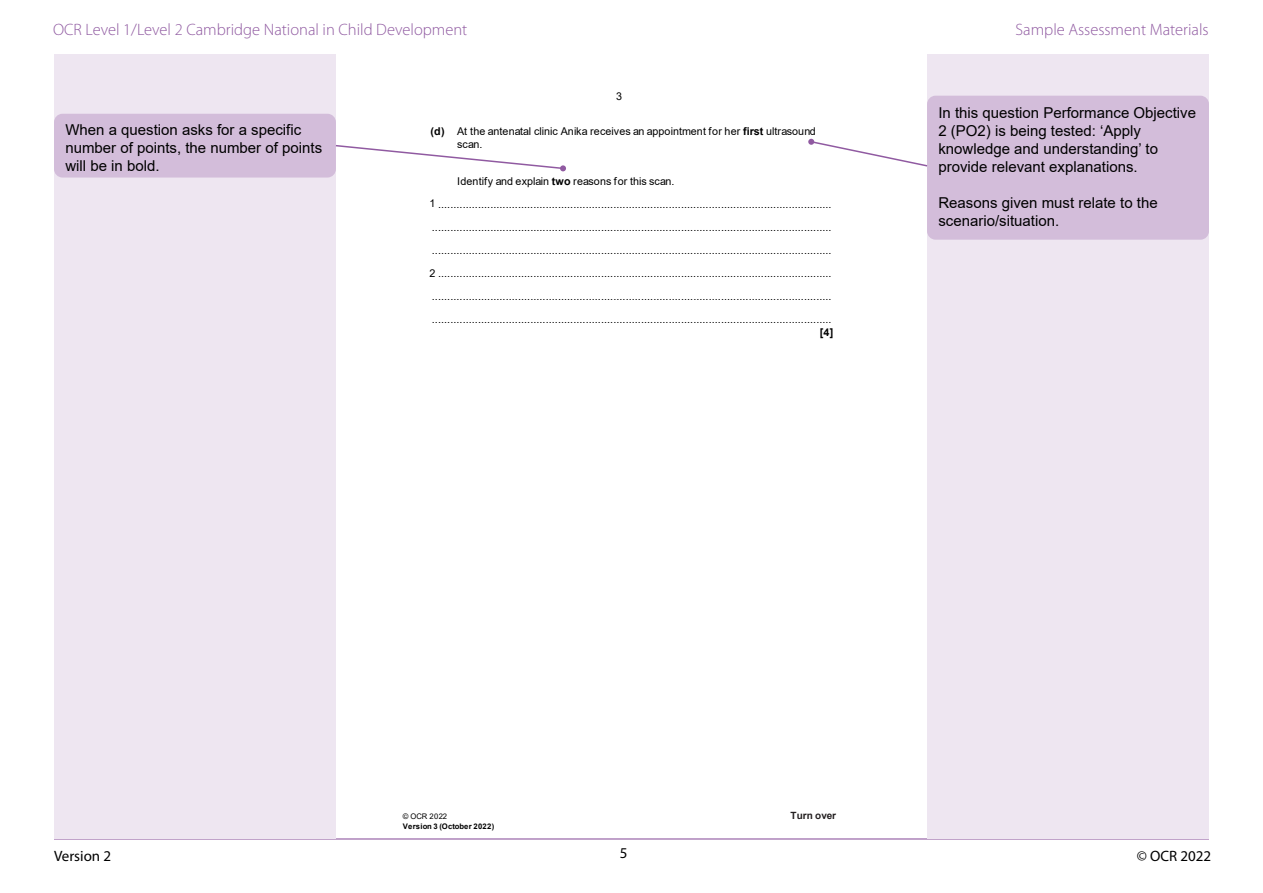
<style>
.page{position:relative;width:1263px;height:893px;background:#fff}
.page>*{position:absolute;margin:0;border:0;box-sizing:border-box;transform-origin:0 0}
.t1{font:300 16.5px "Myriad Pro";color:#905aa1}
.comments{font:15px/18px "Arial";color:#000}
.t2{font:15px "Myriad Pro";color:#000}
.t3{font:10.8px/23.1px "Arial";letter-spacing:.01em;color:#000}
.t4{font:700 10.8px "Arial";color:#000}
.t5{font:700 10.05px "Arial";color:#231f20}
.t6{font:700 7.65px "Arial";letter-spacing:.035em;color:#000}
.t7{font:7.65px "Arial";letter-spacing:.02em;color:#000}
.s1{font-weight:700}
</style>
<div class="page">
<hr style="left:54px;top:838px;width:1155px;height:1px;background:#905aa1">
<div style="left:927px;top:54px;width:282px;height:784px;background:#eee6f1"></div>
<div style="left:54px;top:54px;width:282px;height:784px;background:#eee6f1"></div>
<div style="left:54px;top:114px;width:282px;height:64px;background:#d3bdda;border-radius:9px"></div>
<div style="left:927px;top:96px;width:282px;height:144px;background:#d3bdda;border-radius:9px"></div>
<svg style="left:336px;top:145px;width:230px;height:26px"></svg>
<svg style="left:808px;top:139px;width:120px;height:28px"></svg>
<h1 class="t1" style="left:53px;top:20px;width:416px">OCR Level 1/Level 2 Cambridge National in Child Development</h1>
<h1 class="t1" style="left:1015px;top:20px;width:195px">Sample Assessment Materials</h1>
<p class="comments" style="left:65px;top:120px;width:258px">When a question asks for a specific number of points, the number of points will be in bold.</p>
<p class="t3" style="left:616px;top:85px;width:7px">3</p>
<p class="t3" style="left:457px;top:125px;width:360px;line-height:12.3px;text-indent:-27px"><span class="s1">(d)</span> At the antenatal clinic Anika receives an appointment for her <span class="s1">first</span> ultrasound scan.</p>
<p class="t3" style="left:430px;top:169px;width:403px;text-indent:28px">Identify and explain <span class="s1">two</span> reasons for this scan.<br>1 ................................................................................................................................ .................................................................................................................................. ..................................................................................................................................<br>2 ................................................................................................................................ .................................................................................................................................. ..................................................................................................................................</p>
<p class="t4" style="left:820px;top:324px;width:15px">[4]</p>
<p class="comments" style="left:938px;top:104px;width:259px">In this question Performance Objective 2 (PO2) is being tested: ‘Apply knowledge and understanding’ to provide relevant explanations.</p>
<p class="comments" style="left:938px;top:194px;width:221px">Reasons given must relate to the scenario/situation.</p>
<p class="t7" style="left:403px;top:811px;width:46px">© OCR 2022</p>
<p class="t5" style="left:791px;top:808px;width:47px">Turn over</p>
<p class="t6" style="left:403px;top:821px;width:93px">Version 3 (October 2022)</p>
<h2 class="t2" style="left:54px;top:847px;width:59px">Version 2</h2>
<h2 class="t2" style="left:620px;top:844px;width:9px">5</h2>
<h2 class="t2" style="left:1137px;top:847px;width:76px">© OCR 2022</h2>
</div>
